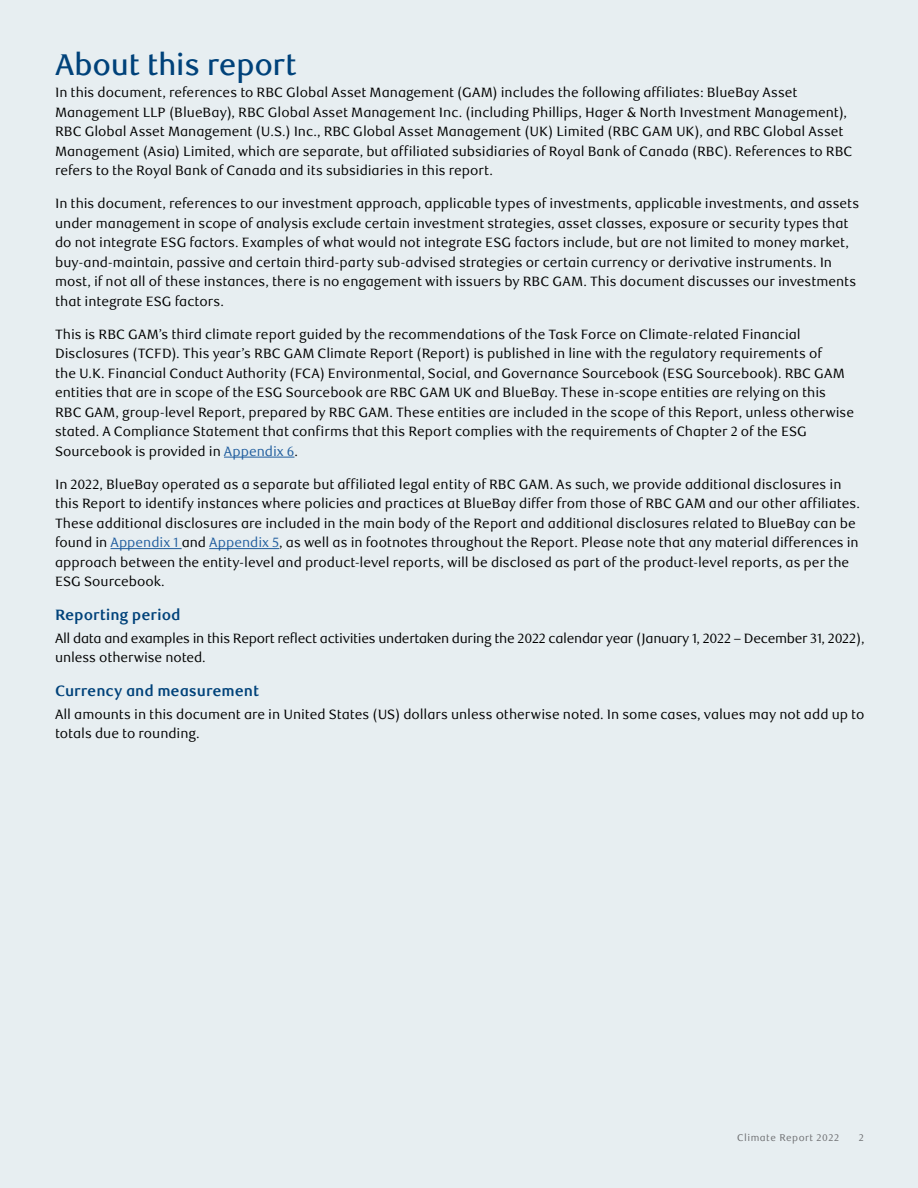
<style>
.page{position:relative;width:918px;height:1188px;background:#e7eef1}
.page>*{position:absolute;margin:0;border:0;box-sizing:border-box;transform-origin:0 0}
.Inside_Pages_ACC_H2_About{font:500 30px "RBC Text";letter-spacing:-.015em;color:#00427a}
.Inside_Pages_ACC_H3_Subhead{font:700 15px "RBC Text";letter-spacing:-.005em;color:#00427a}
.Inside_Pages_ACC_P_Body{font:13.5px/19.5px "RBC Text";color:#000}
.Inside_Pages_ACC_P_Body-2{font:13.5px/19.5px "RBC Text";letter-spacing:-.025em;color:#000}
.t1{font:9.75px "RBC Text";letter-spacing:.05em;color:#6d6e71}
.s1{color:#215e9e}
</style>
<div class="page">
<hr style="left:224px;top:457px;width:70px;height:1px;background:#215e9e">
<hr style="left:111px;top:548px;width:71px;height:1px;background:#215e9e">
<hr style="left:209px;top:548px;width:70px;height:1px;background:#215e9e">
<h2 class="Inside_Pages_ACC_H2_About" style="left:55px;top:47px;width:243px">About this report</h2>
<p class="Inside_Pages_ACC_P_Body" style="left:55px;top:83px;width:799px">In this document, references to RBC Global Asset Management (GAM) includes the following affiliates: BlueBay Asset Management LLP (BlueBay), RBC Global Asset Management Inc. (including Phillips, Hager &amp; North Investment Management), RBC Global Asset Management (U.S.) Inc., RBC Global Asset Management (UK) Limited (RBC GAM UK), and RBC Global Asset Management (Asia) Limited, which are separate, but affiliated subsidiaries of Royal Bank of Canada (RBC). References to RBC refers to the Royal Bank of Canada and its subsidiaries in this report.</p>
<p class="Inside_Pages_ACC_P_Body" style="left:55px;top:194px;width:806px">In this document, references to our investment approach, applicable types of investments, applicable investments, and assets under management in scope of analysis exclude certain investment strategies, asset classes, exposure or security types that do not integrate ESG factors. Examples of what would not integrate ESG factors include, but are not limited to money market, buy-and-maintain, passive and certain third-party sub-advised strategies or certain currency or derivative instruments. In most, if not all of these instances, there is no engagement with issuers by RBC GAM. This document discusses our investments that integrate ESG factors.</p>
<p class="Inside_Pages_ACC_P_Body" style="left:55px;top:325px;width:801px">This is RBC GAM’s third climate report guided by the recommendations of the Task Force on Climate-related Financial Disclosures (TCFD). This year’s RBC GAM Climate Report (Report) is published in line with the regulatory requirements of<br>the U.K. Financial Conduct Authority (FCA) Environmental, Social, and Governance Sourcebook (ESG Sourcebook). RBC GAM entities that are in scope of the ESG Sourcebook are RBC GAM UK and BlueBay. These in-scope entities are relying on this RBC GAM, group-level Report, prepared by RBC GAM. These entities are included in the scope of this Report, unless otherwise stated. A Compliance Statement that confirms that this Report complies with the requirements of Chapter 2 of the ESG Sourcebook is provided in <span class="s1">Appendix 6</span>.</p>
<p class="Inside_Pages_ACC_P_Body" style="left:55px;top:475px;width:806px">In 2022, BlueBay operated as a separate but affiliated legal entity of RBC GAM. As such, we provide additional disclosures in this Report to identify instances where policies and practices at BlueBay differ from those of RBC GAM and our other affiliates.<br>These additional disclosures are included in the main body of the Report and additional disclosures related to BlueBay can be found in <span class="s1">Appendix 1</span> and <span class="s1">Appendix 5</span>, as well as in footnotes throughout the Report. Please note that any material differences in approach between the entity-level and product-level reports, will be disclosed as part of the product-level reports, as per the ESG Sourcebook.</p>
<h3 class="Inside_Pages_ACC_H3_Subhead" style="left:55px;top:606px;width:127px">Reporting period</h3>
<p class="Inside_Pages_ACC_P_Body-2" style="left:55px;top:629px;width:811px">All data and examples in this Report reflect activities undertaken during the 2022 calendar year (January 1, 2022 – December 31, 2022), unless otherwise noted.</p>
<h3 class="Inside_Pages_ACC_H3_Subhead" style="left:55px;top:682px;width:206px">Currency and measurement</h3>
<p class="Inside_Pages_ACC_P_Body" style="left:55px;top:704px;width:811px">All amounts in this document are in United States (US) dollars unless otherwise noted. In some cases, values may not add up to totals due to rounding.</p>
<p class="t1" style="left:737px;top:1132px;width:104px">Climate Report 2022</p>
<p class="t1" style="left:859px;top:1132px;width:7px">2</p>
</div>
